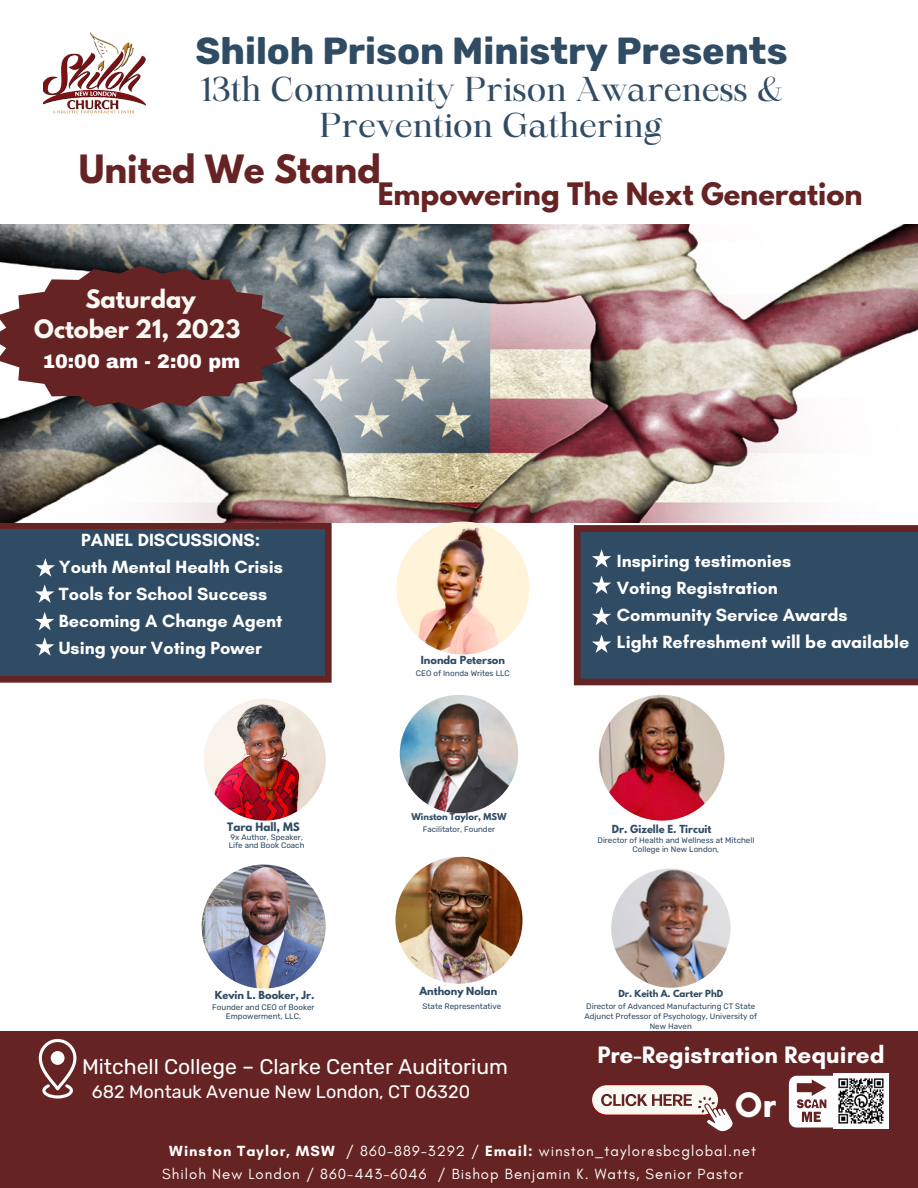
<style>
.page{position:relative;width:918px;height:1188px;background:#fff}
.page>*{position:absolute;margin:0;border:0;box-sizing:border-box;transform-origin:0 0}
.t1{font:700 37.65px "Rubik";color:#304b64}
.t2{font:700 36px "Glacial Indifference";color:#fff}
.t3{font:700 34.5px "League Spartan";color:#662323}
.t4{font:33px/36px "Maharlika";color:#304b64;text-align:center}
.t5{font:700 27.45px "League Spartan";color:#662323}
.t6{font:700 24.3px "Glacial Indifference";color:#fff}
.t7{font:700 22.5px "League Spartan";color:#f9f9f3}
.t8{font:21.15px "Rubik";color:#fff}
.t9{font:900 19.2px "Archivo";color:#fff}
.t10{font:700 18px "Glacial Indifference";color:#fff}
.t11{font:18px "Rubik";color:#fff}
.t12{font:15px "Glacial Indifference";letter-spacing:.07em;color:#fff}
.t13{font:700 10.35px "League Spartan";color:#304b64}
.t14{font:700 9.9px "League Spartan";color:#304b64}
.t15{font:700 8.7px "League Spartan";color:#304b64}
.t16{font:700 8.4px "League Spartan";color:#304b64}
.t17{font:7.95px/9.9px "Rubik";color:#304b64;text-align:center}
.s1{font-weight:700}
</style>
<div class="page">
<svg style="left:0;top:523px;width:332px;height:160px;background:#36475d"></svg>
<svg style="left:573px;top:525px;width:345px;height:182px"></svg>
<svg style="left:574px;top:525px;width:344px;height:160px;background:#35465d"></svg>
<img style="left:0;top:224px;width:918px;height:299px">
<div style="left:0;top:1031px;width:918px;height:157px;background:#662323"></div>
<img style="left:204px;top:699px;width:122px;height:122px;border-radius:50%">
<img style="left:599px;top:695px;width:126px;height:126px;border-radius:50%">
<img style="left:395px;top:857px;width:128px;height:127px;border-radius:50%">
<svg style="left:0;top:266px;width:292px;height:144px;background:#724343"></svg>
<svg style="left:39px;top:1039px;width:38px;height:60px"></svg>
<div style="left:51px;top:1051px;width:14px;height:14px;background:#fff;border-radius:50%"></div>
<img style="left:611px;top:869px;width:119px;height:119px;border-radius:50%">
<img style="left:400px;top:695px;width:118px;height:118px;border-radius:50%">
<img style="left:44px;top:32px;width:102px;height:82px">
<svg style="left:789px;top:1076px;width:100px;height:52px"></svg>
<svg style="left:592px;top:1087px;width:126px;height:29px"></svg>
<div style="left:592px;top:1085px;width:126px;height:30px;background:#f9f9f3;border-radius:15px"></div>
<svg style="left:601px;top:1094px;width:91px;height:13px"></svg>
<svg style="left:698px;top:1097px;width:35px;height:35px"></svg>
<img style="left:202px;top:865px;width:124px;height:124px;border-radius:50%">
<img style="left:396px;top:522px;width:133px;height:133px;border-radius:50%">
<svg style="left:592px;top:634px;width:19px;height:19px"></svg>
<svg style="left:592px;top:607px;width:19px;height:18px"></svg>
<svg style="left:592px;top:576px;width:19px;height:18px"></svg>
<svg style="left:592px;top:549px;width:19px;height:19px"></svg>
<svg style="left:5px;top:546px;width:50px;height:59px;background:#405970"></svg>
<svg style="left:5px;top:612px;width:49px;height:62px;background:#3f586f"></svg>
<img style="left:833px;top:1074px;width:55px;height:55px">
<p class="t1" style="left:196px;top:29px;width:594px">Shiloh Prison Ministry Presents</p>
<p class="t4" style="left:200px;top:74px;width:585px">13th Community Prison Awareness &amp;<br>Prevention Gathering</p>
<p class="t5" style="left:378px;top:180px;width:486px">Empowering The Next Generation</p>
<p class="t3" style="left:79px;top:152px;width:304px">United We Stand</p>
<p class="t7" style="left:85px;top:287px;width:112px">Saturday</p>
<p class="t7" style="left:34px;top:318px;width:208px">October 21, 2023</p>
<p class="t9" style="left:42px;top:351px;width:199px">10:00 am - 2:00 pm</p>
<p class="t10" style="left:81px;top:529px;width:181px">PANEL DISCUSSIONS:</p>
<p class="t10" style="left:59px;top:556px;width:225px">Youth Mental Health Crisis</p>
<p class="t10" style="left:59px;top:583px;width:210px">Tools for School Success</p>
<p class="t10" style="left:59px;top:610px;width:225px">Becoming A Change Agent</p>
<p class="t10" style="left:59px;top:637px;width:204px">Using your Voting Power</p>
<p class="t13" style="left:227px;top:822px;width:74px">Tara Hall, MS</p>
<p class="t17" style="left:230px;top:833px;width:74px">9x Author, Speaker,</p>
<p class="t17" style="left:229px;top:841px;width:77px">Life and Book Coach</p>
<p class="t14" style="left:215px;top:990px;width:101px">Kevin L. Booker, Jr.</p>
<p class="t14" style="left:421px;top:655px;width:86px">Inonda Peterson</p>
<p class="t17" style="left:416px;top:668px;width:96px">CEO of Inonda Writes LLC</p>
<p class="t16" style="left:411px;top:813px;width:97px">Winston Taylor, MSW</p>
<p class="t17" style="left:423px;top:824px;width:74px">Facilitator, Founder</p>
<p class="t14" style="left:420px;top:986px;width:79px">Anthony Nolan</p>
<p class="t17" style="left:212px;top:1003px;width:104px;line-height:8.7px">Founder and CEO of Booker<br>Empowerment, LLC,</p>
<p class="t17" style="left:423px;top:1002px;width:80px">State Representative</p>
<p class="t8" style="left:82px;top:1054px;width:427px">Mitchell College – Clarke Center Auditorium</p>
<p class="t11" style="left:92px;top:1081px;width:380px">682 Montauk Avenue New London, CT 06320</p>
<p class="t10" style="left:617px;top:550px;width:176px">Inspiring testimonies</p>
<p class="t10" style="left:617px;top:577px;width:162px">Voting Registration</p>
<p class="t10" style="left:617px;top:604px;width:232px">Community Service Awards</p>
<p class="t10" style="left:617px;top:631px;width:294px">Light Refreshment will be available</p>
<p class="t14" style="left:612px;top:824px;width:101px">Dr. Gizelle E. Tircuit</p>
<p class="t17" style="left:598px;top:836px;width:158px">Director of Health and Wellness at Mitchell</p>
<p class="t17" style="left:633px;top:844px;width:88px">College in New London,</p>
<p class="t15" style="left:618px;top:990px;width:106px">Dr. Keith A. Carter PhD</p>
<p class="t17" style="left:586px;top:1001px;width:171px">Director of Advanced Manufacturing CT State</p>
<p class="t17" style="left:584px;top:1011px;width:174px">Adjunct Professor of Psychology, University of<br>New Haven</p>
<p class="t6" style="left:597px;top:1040px;width:289px">Pre-Registration Required</p>
<p class="t2" style="left:735px;top:1083px;width:43px">Or</p>
<p class="t12" style="left:169px;top:1141px;width:588px"><span class="s1">Winston Taylor, MSW</span> / 860-889-3292 / <span class="s1">Email:</span> winston_taylor@sbcglobal.net</p>
<p class="t12" style="left:162px;top:1165px;width:582px">Shiloh New London / 860-443-6046 / Bishop Benjamin K. Watts, Senior Pastor</p>
</div>
